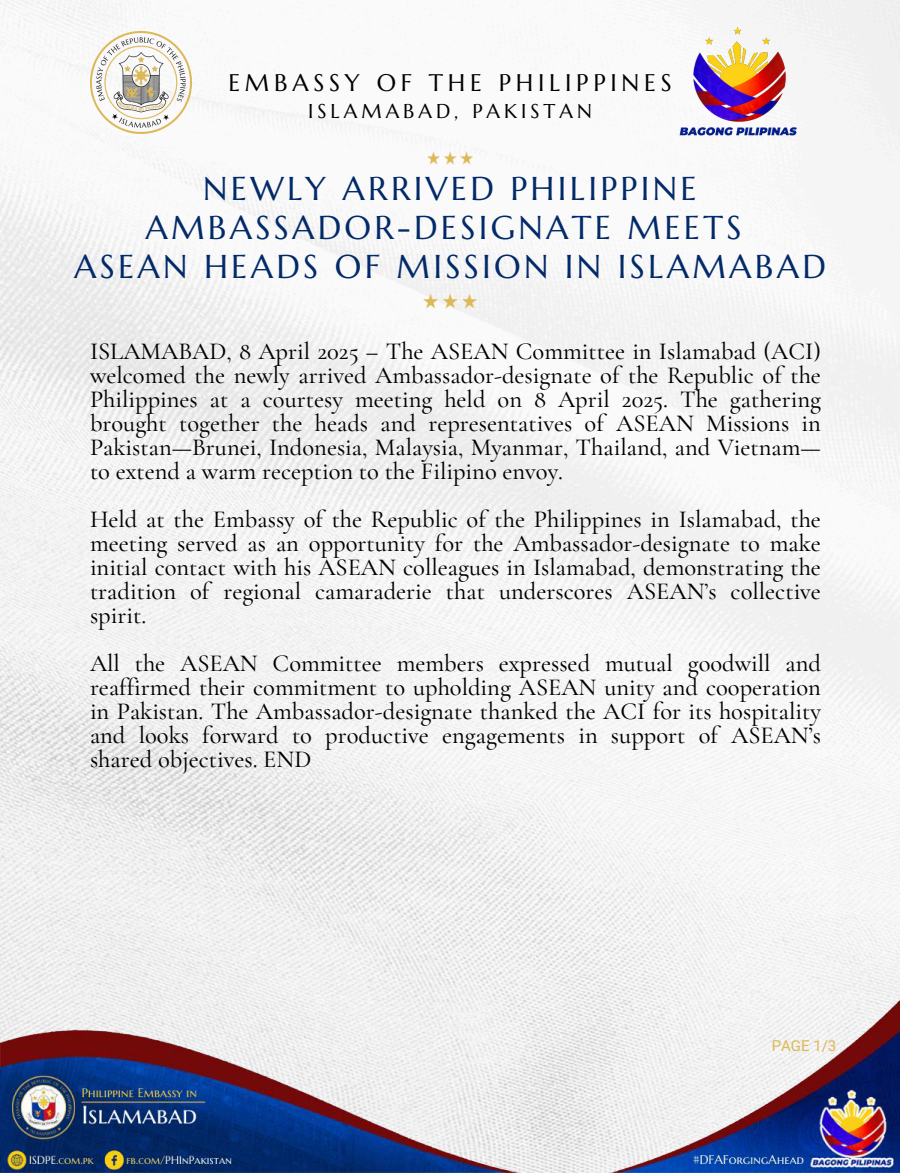
<style>
.page{position:relative;width:900px;height:1173px;background:#fff}
.page>*{position:absolute;margin:0;border:0;box-sizing:border-box;transform-origin:0 0}
.t1{font:33px/39px "Marcellus";letter-spacing:.1em;color:#022a68;text-align:center}
.t2{font:500 24.5px/24px "Cormorant Garamond";color:#000;text-align:justify}
.t3{font:24px "Marcellus";letter-spacing:.2em;color:#000}
.t4{font:20px "Marcellus";letter-spacing:.2em;color:#000}
.t5{font:15px "Roboto";color:#ddb856}
</style>
<div class="page">
<img style="left:0;top:0;width:900px;height:998px">
<img style="left:427px;top:152px;width:45px;height:13px">
<img style="left:665px;top:10px;width:145px;height:146px">
<img style="left:90px;top:32px;width:102px;height:102px">
<img style="left:0;top:998px;width:900px;height:175px">
<img style="left:423px;top:293px;width:54px;height:15px">
<h3 class="t3" style="left:228px;top:68px;width:445px">EMBASSY OF THE PHILIPPINES</h3>
<h3 class="t4" style="left:308px;top:99px;width:285px">ISLAMABAD, PAKISTAN</h3>
<h3 class="t1" style="left:74px;top:169px;width:753px">NEWLY ARRIVED PHILIPPINE<br>AMBASSADOR-DESIGNATE MEETS<br>ASEAN HEADS OF MISSION IN ISLAMABAD</h3>
<p class="t2" style="left:90px;top:339px;width:732px">ISLAMABAD, 8 April 2025 – The ASEAN Committee in Islamabad (ACI) welcomed the newly arrived Ambassador-designate of the Republic of the Philippines at a courtesy meeting held on 8 April 2025. The gathering brought together the heads and representatives of ASEAN Missions in Pakistan—Brunei, Indonesia, Malaysia, Myanmar, Thailand, and Vietnam— to extend a warm reception to the Filipino envoy.</p>
<h1 class="t2" style="left:90px;top:507px;width:732px">Held at the Embassy of the Republic of the Philippines in Islamabad, the meeting served as an opportunity for the Ambassador-designate to make initial contact with his ASEAN colleagues in Islamabad, demonstrating the tradition of regional camaraderie that underscores ASEAN’s collective spirit.</h1>
<p class="t2" style="left:90px;top:651px;width:732px">All the ASEAN Committee members expressed mutual goodwill and reaffirmed their commitment to upholding ASEAN unity and cooperation in Pakistan. The Ambassador-designate thanked the ACI for its hospitality and looks forward to productive engagements in support of ASEAN’s shared objectives. END</p>
<p class="t5" style="left:772px;top:1037px;width:66px">PAGE 1/3</p>
</div>
